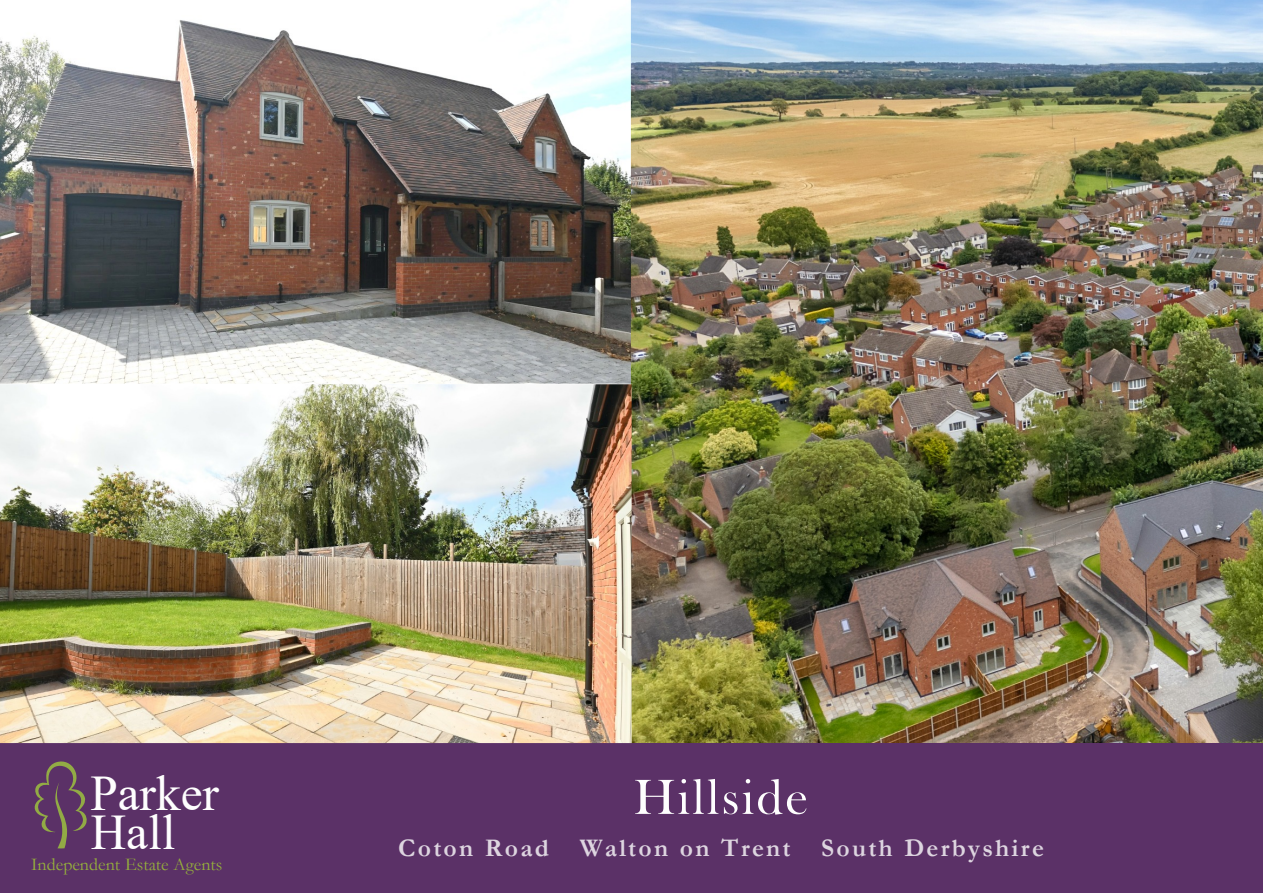
<style>
.page{position:relative;width:1263px;height:893px;background:#fff}
.page>*{position:absolute;margin:0;border:0;box-sizing:border-box;transform-origin:0 0}
.t1{font:51px "Bask Old Face";letter-spacing:.045em;color:#fefefe}
.t2{font:49.8px "Times New Roman";color:#fefefe}
.t3{font:700 25.5px "Garamond";letter-spacing:.09em;color:rgb(254 254 254/.8)}
.t4{font:18px "Garamond";color:#95b03c}
</style>
<div class="page">
<img style="left:0;top:0;width:631px;height:384px">
<img style="left:631px;top:0;width:632px;height:743px">
<div style="left:0;top:743px;width:1263px;height:150px;background:#5b3167"></div>
<svg style="left:34px;top:761px;width:53px;height:88px"></svg>
<img style="left:0;top:384px;width:632px;height:359px">
<h2 class="t2" style="left:90px;top:776px;width:130px">Parker</h2>
<h2 class="t2" style="left:91px;top:814px;width:86px">Hall</h2>
<p class="t4" style="left:31px;top:858px;width:193px">Independent Estate Agents</p>
<h1 class="t1" style="left:634px;top:779px;width:176px">Hillside</h1>
<p class="t3" style="left:398px;top:840px;width:647px">Coton Road Walton on Trent South Derbyshire</p>
</div>
